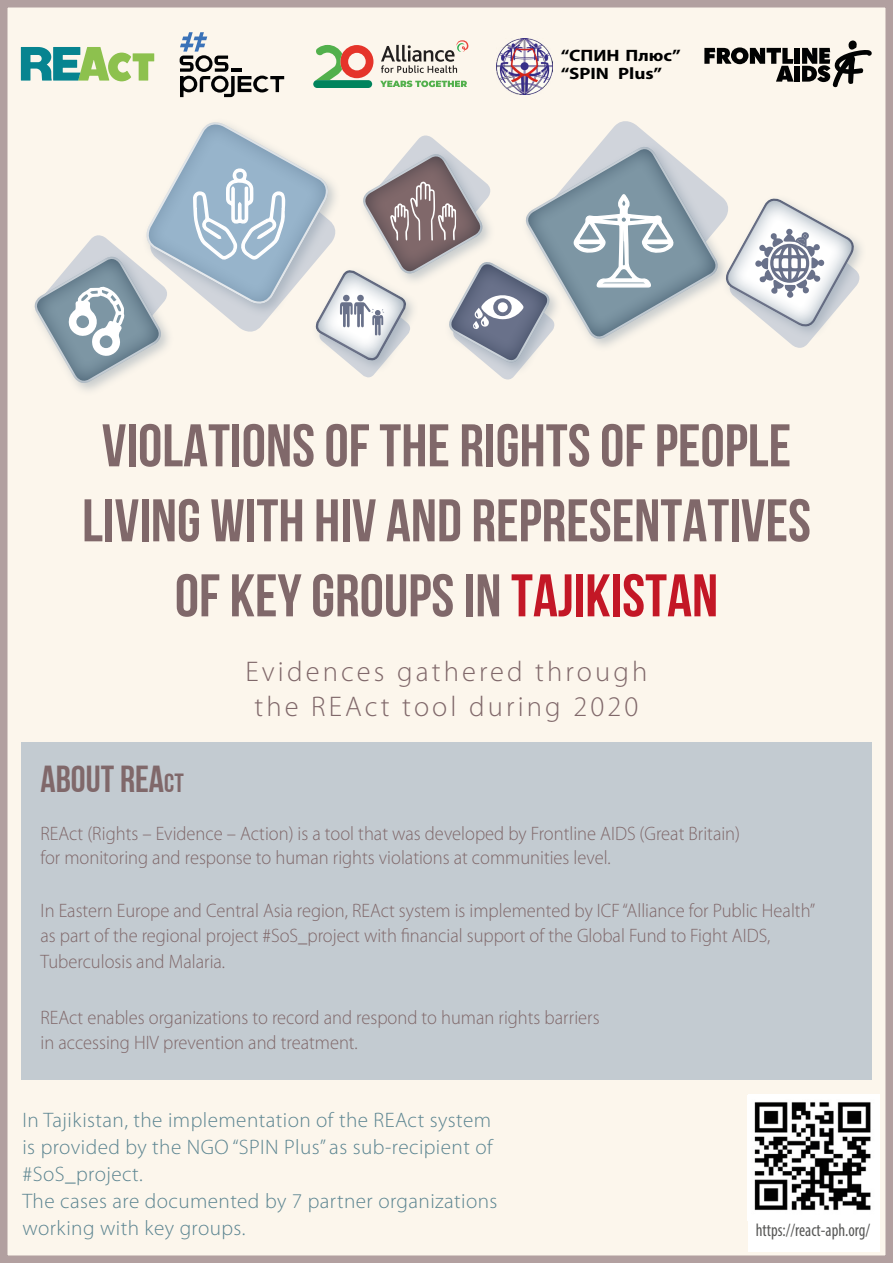
<style>
.page{position:relative;width:893px;height:1263px;background:#fff}
.page>*{position:absolute;margin:0;border:0;box-sizing:border-box;transform-origin:0 0}
.t1{font:60px/75px "Bebas Neue Cyrillic";color:#80686a;text-align:center}
.t2{font:37.5px "Bebas Neue Cyrillic";color:#80686a}
.t3{font:300 28.5px/34.5px "Myriad Pro";letter-spacing:.11em;color:#80686a;text-align:center}
.t4{font:300 21px/27px "Myriad Pro";letter-spacing:.02em;color:#5c8591}
.t5{font:300 19.5px/25.5px "Myriad Pro";color:#80686a;scale:.95 1}
.t6{font:condensed 18px "Myriad Pro";color:#575756;scale:.93 1}
.t7{font:700 16.5px/18px "Myriad Pro";color:#000;scale:1.15 1}
.s1{color:#c31726}
.s2{font-size:26.25px}
</style>
<div class="page">
<div style="left:0;top:0;width:893px;height:1263px;background:#fcf6ec;border:8px solid #b2a0a0"></div>
<hr style="left:0;top:0;width:893px;height:4px;background:#b2a0a0">
<hr style="left:0;top:1259px;width:893px;height:4px;background:#b2a0a0">
<div style="left:0;top:0;width:5px;height:1263px;background:#b2a0a0"></div>
<div style="left:888px;top:0;width:5px;height:1263px;background:#b2a0a0"></div>
<div style="left:21px;top:742px;width:851px;height:338px;background:#c3cbd1"></div>
<div style="left:748px;top:1094px;width:131px;height:157px;background:#fff"></div>
<img style="left:754px;top:1102px;width:117px;height:109px">
<svg style="left:20px;top:32px;width:852px;height:359px"></svg>
<p class="t7" style="left:561px;top:46px;width:106px">“СПИН Плюс” “SPIN Plus”</p>
<h1 class="t1" style="left:82px;top:408px;width:730px">VIOLATIONS OF THE RIGHTS OF PEOPLE<br>LIVING WITH HIV AND REPRESENTATIVES<br>OF KEY GROUPS IN <span class="s1">TAJIKISTAN</span></h1>
<h2 class="t2" style="left:40px;top:758px;width:145px">ABOUT REA<span class="s2">ct</span></h2>
<h3 class="t3" style="left:246px;top:655px;width:403px">Evidences gathered through the REAct tool during 2020</h3>
<p class="t5" style="left:40px;top:822px;width:738px;line-height:24px">REAct (Rights – Evidence – Action) is a tool that was developed by Frontline AIDS (Great Britain) for monitoring and response to human rights violations at communities level.</p>
<p class="t5" style="left:40px;top:898px;width:817px">In Eastern Europe and Central Asia region, REAct system is implemented by ICF “Alliance for Public Health” as part of the regional project #SoS_project with financial support of the Global Fund to Fight AIDS,<br>Tuberculosis and Malaria.</p>
<p class="t5" style="left:40px;top:1005px;width:590px">REAct enables organizations to record and respond to human rights barriers in accessing HIV prevention and treatment.</p>
<p class="t4" style="left:22px;top:1107px;width:477px">In Tajikistan, the implementation of the REAct system is provided by the NGO “SPIN Plus” as sub-recipient of #SoS_project.<br>The cases are documented by 7 partner organizations working with key groups.</p>
<p class="t6" style="left:756px;top:1219px;width:124px">https://react-aph.org/</p>
</div>
